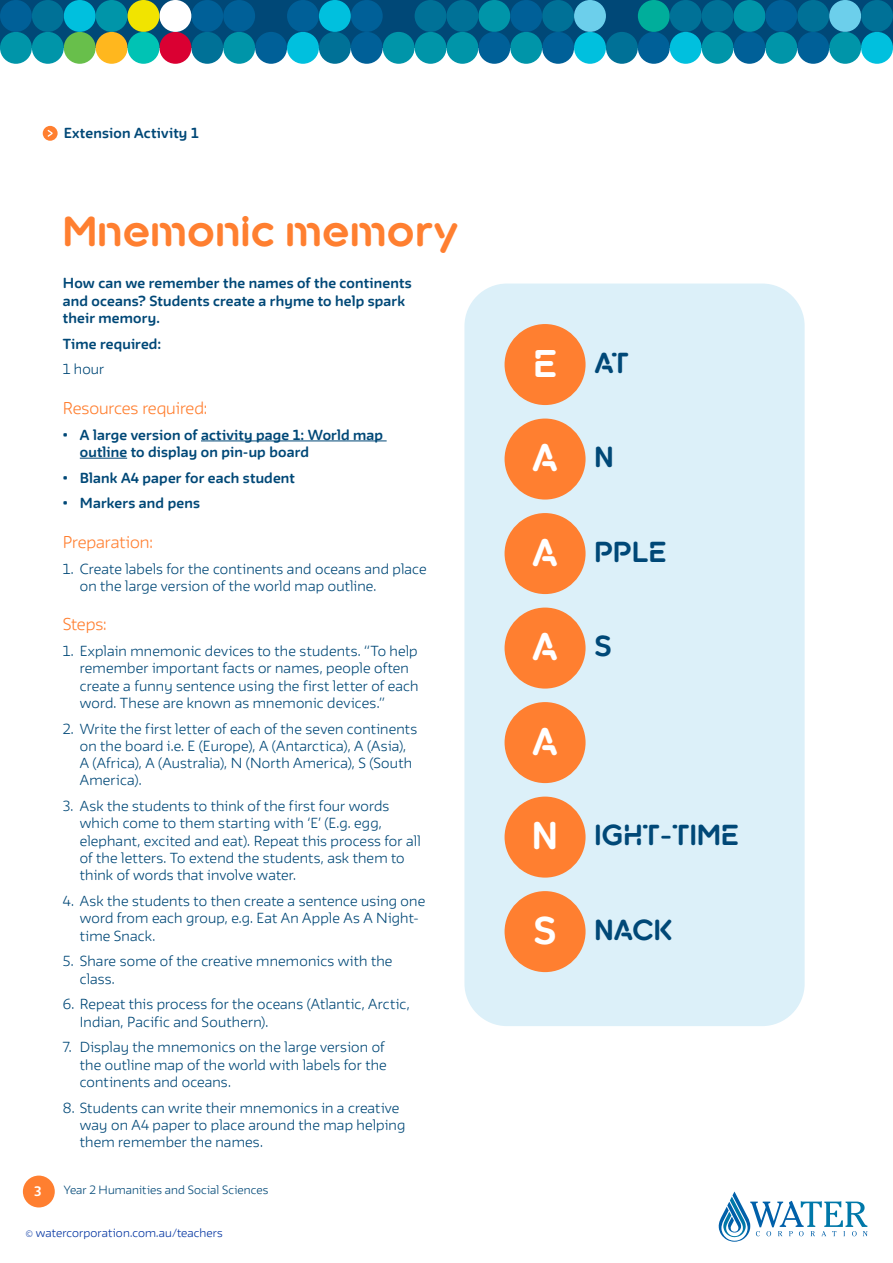
<style>
.page{position:relative;width:893px;height:1263px;background:#fff}
.page>*{position:absolute;margin:0;border:0;box-sizing:border-box;transform-origin:0 0}
.t1{font:700 39px "FWT Kroppen Round";color:#ff7f30}
.t2{font:700 36px "FWT Kroppen Round";color:#fff}
.t3{font:700 27px "FWT Kroppen Round";letter-spacing:.01em;color:#004877}
.t4{font:300 15px "FWT Irma Round";letter-spacing:-.005em;color:#ff7f30}
.t5{font:300 12.75px/17.2px "FWT Irma Round";letter-spacing:.015em;color:#004877}
.t6{font:700 12.75px/17.2px "FWT Irma Round";letter-spacing:.015em;color:#004877}
.t7{font:700 12px "FWT Irma Round";color:#fff}
.t8{font:300 10.5px "FWT Irma Round";letter-spacing:.01em;color:#0033a1}
.t9{font:300 10.5px "FWT Irma Round";letter-spacing:.01em;color:#004877}
.s1{font-size:36px;color:#fff}
.s2{font-size:27px;color:#004877}
</style>
<div class="page">
<svg style="left:719px;top:1191px;width:148px;height:51px"></svg>
<div style="left:0;top:0;width:893px;height:48px;background:#004877"></div>
<div style="left:223px;top:32px;width:32px;height:32px;background:#0095a9;border-radius:50%"></div>
<div style="left:287px;top:32px;width:32px;height:32px;background:#00c0de;border-radius:50%"></div>
<div style="left:319px;top:32px;width:32px;height:32px;background:#007197;border-radius:50%"></div>
<div style="left:255px;top:32px;width:32px;height:32px;background:#006098;border-radius:50%"></div>
<div style="left:191px;top:32px;width:32px;height:32px;background:#007197;border-radius:50%"></div>
<div style="left:351px;top:0;width:32px;height:32px;background:#006098;border-radius:50%"></div>
<div style="left:287px;top:0;width:32px;height:32px;background:#006098;border-radius:50%"></div>
<div style="left:191px;top:0;width:32px;height:32px;background:#006098;border-radius:50%"></div>
<div style="left:223px;top:0;width:32px;height:32px;background:#006098;border-radius:50%"></div>
<div style="left:319px;top:0;width:32px;height:32px;background:#00c0de;border-radius:50%"></div>
<div style="left:64px;top:32px;width:32px;height:32px;background:#68bf4b;border-radius:50%"></div>
<div style="left:64px;top:0;width:32px;height:32px;background:#00c0de;border-radius:50%"></div>
<div style="left:0;top:32px;width:32px;height:32px;background:#0095a9;border-radius:50%"></div>
<div style="left:383px;top:32px;width:32px;height:32px;background:#0095a9;border-radius:50%"></div>
<div style="left:32px;top:32px;width:32px;height:32px;background:#0095a9;border-radius:50%"></div>
<div style="left:32px;top:0;width:32px;height:32px;background:#007197;border-radius:50%"></div>
<div style="left:0;top:0;width:32px;height:32px;background:#006098;border-radius:50%"></div>
<div style="left:351px;top:32px;width:32px;height:32px;background:#006098;border-radius:50%"></div>
<div style="left:96px;top:0;width:32px;height:32px;background:#0095a9;border-radius:50%"></div>
<div style="left:159px;top:32px;width:32px;height:32px;background:#da0032;border-radius:50%"></div>
<div style="left:96px;top:32px;width:32px;height:32px;background:#ffb71e;border-radius:50%"></div>
<div style="left:159px;top:0;width:32px;height:32px;background:#fff;border-radius:50%"></div>
<div style="left:128px;top:0;width:31px;height:32px;background:#f1e400;border-radius:50%"></div>
<div style="left:128px;top:32px;width:31px;height:32px;background:#00c3b4;border-radius:50%"></div>
<div style="left:415px;top:0;width:31px;height:32px;background:#007197;border-radius:50%"></div>
<div style="left:415px;top:32px;width:31px;height:32px;background:#0095a9;border-radius:50%"></div>
<div style="left:638px;top:32px;width:32px;height:32px;background:#006098;border-radius:50%"></div>
<div style="left:510px;top:32px;width:32px;height:32px;background:#0095a9;border-radius:50%"></div>
<div style="left:542px;top:32px;width:32px;height:32px;background:#006098;border-radius:50%"></div>
<div style="left:478px;top:0;width:32px;height:32px;background:#0095a9;border-radius:50%"></div>
<div style="left:446px;top:32px;width:32px;height:32px;background:#0095a9;border-radius:50%"></div>
<div style="left:478px;top:32px;width:32px;height:32px;background:#006098;border-radius:50%"></div>
<div style="left:542px;top:0;width:32px;height:32px;background:#007197;border-radius:50%"></div>
<div style="left:574px;top:0;width:32px;height:32px;background:#6ccfeb;border-radius:50%"></div>
<div style="left:510px;top:0;width:32px;height:32px;background:#006098;border-radius:50%"></div>
<div style="left:446px;top:0;width:32px;height:32px;background:#007197;border-radius:50%"></div>
<div style="left:574px;top:32px;width:32px;height:32px;background:#00c0de;border-radius:50%"></div>
<div style="left:606px;top:32px;width:32px;height:32px;background:#007197;border-radius:50%"></div>
<div style="left:638px;top:0;width:32px;height:32px;background:#00ae9b;border-radius:50%"></div>
<div style="left:670px;top:0;width:32px;height:32px;background:#007197;border-radius:50%"></div>
<div style="left:670px;top:32px;width:32px;height:32px;background:#00c0de;border-radius:50%"></div>
<div style="left:765px;top:32px;width:32px;height:32px;background:#0095a9;border-radius:50%"></div>
<div style="left:797px;top:32px;width:32px;height:32px;background:#006098;border-radius:50%"></div>
<div style="left:733px;top:0;width:32px;height:32px;background:#0095a9;border-radius:50%"></div>
<div style="left:702px;top:32px;width:31px;height:32px;background:#0095a9;border-radius:50%"></div>
<div style="left:733px;top:32px;width:32px;height:32px;background:#006098;border-radius:50%"></div>
<div style="left:797px;top:0;width:32px;height:32px;background:#007197;border-radius:50%"></div>
<div style="left:829px;top:0;width:32px;height:32px;background:#6ccfeb;border-radius:50%"></div>
<div style="left:765px;top:0;width:32px;height:32px;background:#006098;border-radius:50%"></div>
<div style="left:702px;top:0;width:31px;height:32px;background:#007197;border-radius:50%"></div>
<div style="left:861px;top:32px;width:32px;height:32px;background:#00c0de;border-radius:50%"></div>
<div style="left:861px;top:0;width:32px;height:32px;background:#007197;border-radius:50%"></div>
<div style="left:829px;top:32px;width:32px;height:32px;background:#0095a9;border-radius:50%"></div>
<div style="left:464px;top:284px;width:341px;height:742px;background:#dcf0f9;border-radius:43px"></div>
<hr style="left:201px;top:441px;width:186px;height:1px;background:#004877">
<hr style="left:80px;top:458px;width:47px;height:1px;background:#004877">
<div style="left:23px;top:1175px;width:32px;height:32px;background:#ff7f30;border-radius:50%"></div>
<svg style="left:43px;top:126px;width:15px;height:15px"></svg>
<div style="left:505px;top:324px;width:81px;height:81px;background:#ff7f30;border-radius:50%"></div>
<div style="left:505px;top:419px;width:81px;height:81px;background:#ff7f30;border-radius:50%"></div>
<div style="left:505px;top:513px;width:81px;height:81px;background:#ff7f30;border-radius:50%"></div>
<div style="left:505px;top:608px;width:81px;height:81px;background:#ff7f30;border-radius:50%"></div>
<div style="left:505px;top:702px;width:81px;height:81px;background:#ff7f30;border-radius:50%"></div>
<div style="left:505px;top:797px;width:81px;height:81px;background:#ff7f30;border-radius:50%"></div>
<div style="left:505px;top:891px;width:81px;height:81px;background:#ff7f30;border-radius:50%"></div>
<p class="t6" style="left:64px;top:123px;width:136px">Extension Activity 1</p>
<p class="t7" style="left:34px;top:1182px;width:9px">3</p>
<h1 class="t1" style="left:63px;top:209px;width:397px">Mnemonic memory</h1>
<p class="t6" style="left:63px;top:274px;width:350px">How can we remember the names of the continents and oceans? Students create a rhyme to help spark their memory.</p>
<p class="t6" style="left:63px;top:334px;width:100px">Time required:</p>
<p class="t5" style="left:63px;top:360px;width:43px">1 hour</p>
<p class="t4" style="left:63px;top:396px;width:146px">Resources required:</p>
<p class="t6" style="left:80px;top:425px;width:305px;text-indent:-17px">• A large version of activity page 1: World map outline to display on pin-up board</p>
<p class="t6" style="left:63px;top:468px;width:234px">• Blank A4 paper for each student</p>
<p class="t6" style="left:63px;top:494px;width:139px">• Markers and pens</p>
<p class="t4" style="left:63px;top:530px;width:92px">Preparation:</p>
<p class="t5" style="left:80px;top:559px;width:348px;text-indent:-17px">1. Create labels for the continents and oceans and place on the large version of the world map outline.</p>
<p class="t4" style="left:63px;top:612px;width:45px">Steps:</p>
<p class="t5" style="left:80px;top:641px;width:340px;text-indent:-17px">1. Explain mnemonic devices to the students. “To help remember important facts or names, people often create a funny sentence using the first letter of each word. These are known as mnemonic devices.”</p>
<p class="t5" style="left:80px;top:719px;width:339px;text-indent:-17px">2. Write the first letter of each of the seven continents on the board i.e. E (Europe), A (Antarctica), A (Asia), A (Africa), A (Australia), N (North America), S (South America).</p>
<p class="t5" style="left:80px;top:796px;width:342px;text-indent:-17px">3. Ask the students to think of the first four words which come to them starting with ‘E’ (E.g. egg, elephant, excited and eat). Repeat this process for all of the letters. To extend the students, ask them to think of words that involve water.</p>
<p class="t5" style="left:80px;top:891px;width:347px;text-indent:-17px">4. Ask the students to then create a sentence using one word from each group, e.g. Eat An Apple As A Night&shy;time Snack.</p>
<p class="t5" style="left:80px;top:952px;width:314px;text-indent:-17px">5. Share some of the creative mnemonics with the class.</p>
<p class="t5" style="left:80px;top:995px;width:331px;text-indent:-17px">6. Repeat this process for the oceans (Atlantic, Arctic,<br>Indian, Pacific and Southern).</p>
<p class="t5" style="left:80px;top:1038px;width:309px;text-indent:-17px">7. Display the mnemonics on the large version of the outline map of the world with labels for the continents and oceans.</p>
<p class="t5" style="left:80px;top:1098px;width:327px;text-indent:-17px">8. Students can write their mnemonics in a creative way on A4 paper to place around the map helping them remember the names.</p>
<p class="t9" style="left:64px;top:1182px;width:206px">Year 2 Humanities and Social Sciences</p>
<p class="t8" style="left:26px;top:1225px;width:199px">© watercorporation.com.au/teachers</p>
<h3 class="t3" style="left:533px;top:347px;width:97px"><span class="s1">E</span> AT</h3>
<h2 class="t2" style="left:532px;top:437px;width:83px">A <span class="s2">N</span></h2>
<h3 class="t3" style="left:532px;top:536px;width:136px"><span class="s1">A</span> PPLE</h3>
<h2 class="t2" style="left:532px;top:626px;width:81px">A <span class="s2">S</span></h2>
<h2 class="t2" style="left:532px;top:721px;width:27px">A</h2>
<h3 class="t3" style="left:532px;top:820px;width:208px"><span class="s1">N</span> IGHT-TIME</h3>
<h3 class="t3" style="left:533px;top:914px;width:140px"><span class="s1">S</span> NACK</h3>
</div>
